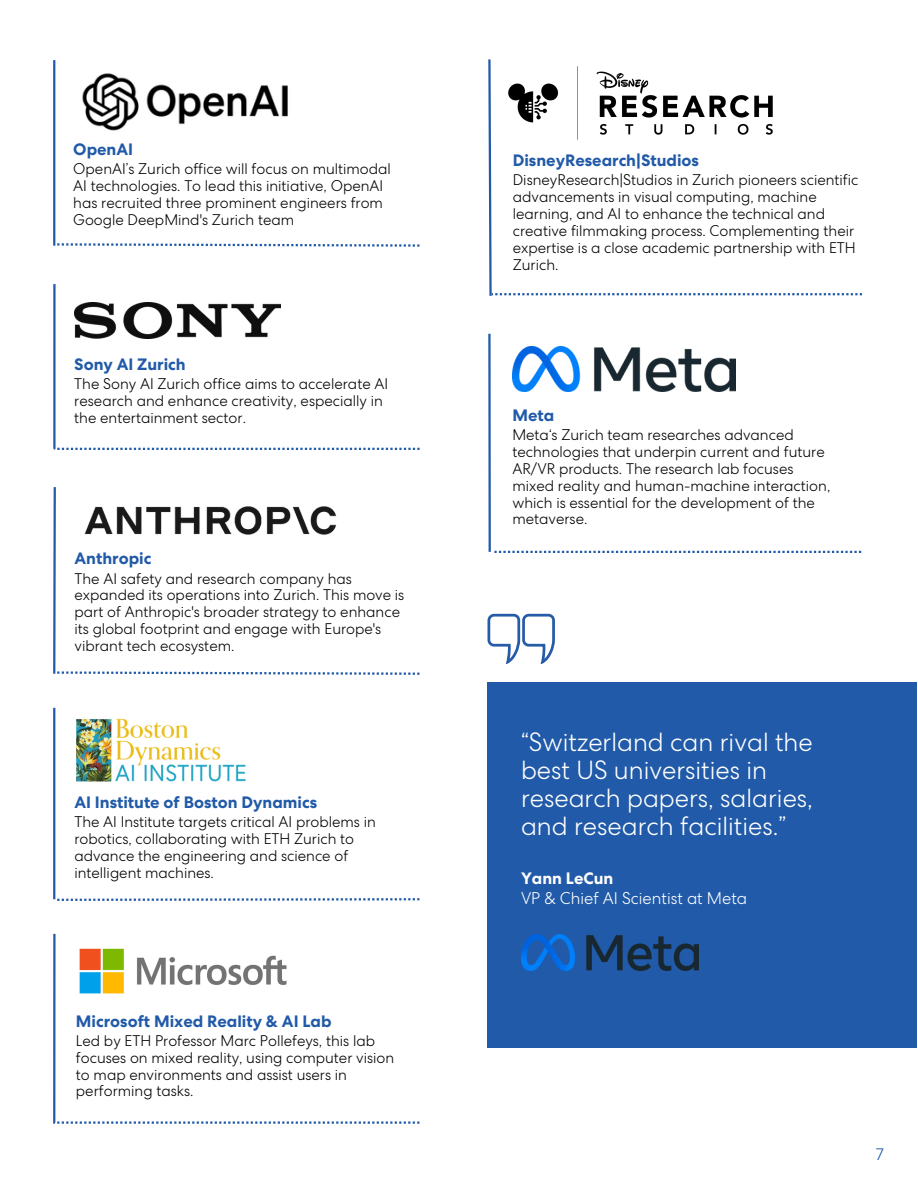
<style>
.page{position:relative;width:918px;height:1188px;background:#fff}
.page>*{position:absolute;margin:0;border:0;box-sizing:border-box;transform-origin:0 0}
.t1{font:300 25.5px/28.2px "Centra No 2";color:#fff}
.t2{font:700 16.5px "Centra No 2";color:#215aa8}
.t3{font:300 16.5px "Centra No 2";color:#fff}
.t4{font:700 16.5px "Centra No 2";color:#fff}
.t5{font:300 16.5px "Centra No 2";color:#215aa8}
.t6{font:300 15px/16.8px "Centra No 2";color:#000}
</style>
<div class="page">
<img style="left:74px;top:302px;width:206px;height:36px">
<hr style="left:53px;top:284px;width:3px;height:165px;background:#215aa8">
<svg style="left:54px;top:448px;width:366px;height:2px"></svg>
<svg style="left:488px;top:59px;width:374px;height:237px"></svg>
<img style="left:79px;top:948px;width:208px;height:46px">
<hr style="left:53px;top:934px;width:3px;height:189px;background:#215aa8">
<svg style="left:53px;top:1121px;width:366px;height:3px"></svg>
<hr style="left:53px;top:60px;width:2px;height:186px;background:#215aa8">
<svg style="left:54px;top:243px;width:365px;height:4px"></svg>
<img style="left:82px;top:73px;width:206px;height:58px">
<img style="left:512px;top:347px;width:223px;height:45px">
<hr style="left:488px;top:334px;width:3px;height:218px;background:#215aa8">
<svg style="left:494px;top:551px;width:367px;height:2px"></svg>
<img style="left:76px;top:719px;width:170px;height:63px">
<hr style="left:53px;top:708px;width:2px;height:191px;background:#215aa8">
<svg style="left:57px;top:898px;width:362px;height:3px"></svg>
<svg style="left:53px;top:487px;width:366px;height:188px"></svg>
<img style="left:77px;top:495px;width:270px;height:48px">
<div style="left:487px;top:682px;width:430px;height:366px;background:#215aa8"></div>
<img style="left:521px;top:934px;width:178px;height:36px">
<svg style="left:487px;top:614px;width:68px;height:49px"></svg>
<p class="t2" style="left:73px;top:143px;width:61px">OpenAI</p>
<p class="t6" style="left:73px;top:163px;width:319px">OpenAI’s Zurich office will focus on multimodal AI technologies. To lead this initiative, OpenAI has recruited three prominent engineers from Google DeepMind's Zurich team</p>
<p class="t2" style="left:74px;top:358px;width:113px">Sony AI Zurich</p>
<p class="t6" style="left:74px;top:377px;width:315px">The Sony AI Zurich office aims to accelerate AI research and enhance creativity, especially in the entertainment sector.</p>
<p class="t2" style="left:75px;top:553px;width:78px">Anthropic</p>
<p class="t6" style="left:75px;top:572px;width:331px">The AI safety and research company has expanded its operations into Zurich. This move is part of Anthropic's broader strategy to enhance its global footprint and engage with Europe's vibrant tech ecosystem.</p>
<p class="t2" style="left:74px;top:796px;width:244px">AI Institute of Boston Dynamics</p>
<p class="t6" style="left:74px;top:816px;width:303px">The AI Institute targets critical AI problems in robotics, collaborating with ETH Zurich to advance the engineering and science of intelligent machines.</p>
<p class="t2" style="left:76px;top:1015px;width:257px">Microsoft Mixed Reality &amp; AI Lab</p>
<p class="t6" style="left:76px;top:1034px;width:320px">Led by ETH Professor Marc Pollefeys, this lab focuses on mixed reality, using computer vision to map environments and assist users in performing tasks.</p>
<p class="t2" style="left:513px;top:155px;width:188px">DisneyResearch|Studios</p>
<p class="t6" style="left:513px;top:174px;width:347px">DisneyResearch|Studios in Zurich pioneers scientific advancements in visual computing, machine learning, and AI to enhance the technical and creative filmmaking process. Complementing their expertise is a close academic partnership with ETH Zurich.</p>
<p class="t2" style="left:512px;top:409px;width:43px">Meta</p>
<p class="t6" style="left:512px;top:429px;width:319px">Meta‘s Zurich team researches advanced technologies that underpin current and future AR/VR products. The research lab focuses mixed reality and human-machine interaction, which is essential for the development of the metaverse.</p>
<p class="t1" style="left:521px;top:731px;width:293px">“Switzerland can rival the best US universities in research papers, salaries, and research facilities.”</p>
<p class="t4" style="left:521px;top:873px;width:94px">Yann LeCun</p>
<p class="t3" style="left:521px;top:892px;width:228px">VP &amp; Chief AI Scientist at Meta</p>
<p class="t5" style="left:876px;top:1148px;width:10px">7</p>
</div>
